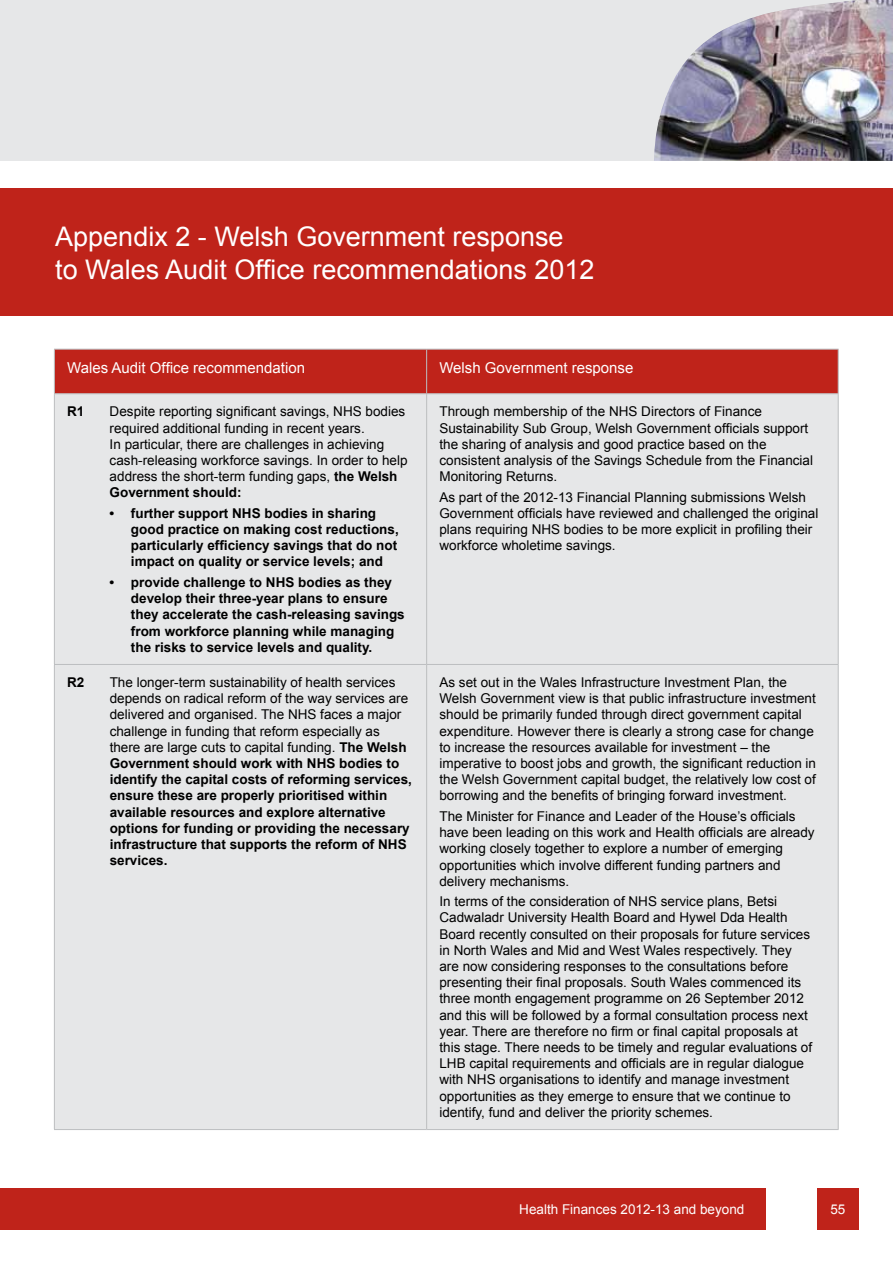
<style>
.page{position:relative;width:893px;height:1263px;background:#fff}
.page>*{position:absolute;margin:0;border:0;box-sizing:border-box;transform-origin:0 0}
.t1{font:27px/32.4px "Arial";color:#fff}
.t2{font:15px "Arial";color:#fff}
.t3{font:13.5px/16.2px "Arial";color:#000}
.t4{font:700 13.5px/16.2px "Arial";color:#000}
.t5{font:13.5px "Arial";color:#fff}
.s1{font-weight:700}
.s2{font-weight:400}
</style>
<div class="page">
<div style="left:0;top:0;width:893px;height:161px;background:#e6e7e8"></div>
<div style="left:0;top:1188px;width:766px;height:41px;background:#bf231a"></div>
<div style="left:817px;top:1188px;width:41px;height:41px;background:#bf231a"></div>
<img style="left:654px;top:0;width:239px;height:161px">
<div style="left:0;top:189px;width:893px;height:127px;background:#bf231a"></div>
<div style="left:55px;top:350px;width:783px;height:43px;background:#bf231a"></div>
<div style="left:55px;top:394px;width:783px;height:735px;background:#e6e7e8"></div>
<hr style="left:54px;top:394px;width:1px;height:270px;background:#bcbec0">
<hr style="left:426px;top:394px;width:1px;height:270px;background:#bcbec0">
<hr style="left:838px;top:394px;width:1px;height:270px;background:#bcbec0">
<hr style="left:54px;top:664px;width:373px;height:1px;background:#bcbec0">
<hr style="left:54px;top:665px;width:1px;height:464px;background:#bcbec0">
<hr style="left:427px;top:664px;width:412px;height:1px;background:#bcbec0">
<hr style="left:426px;top:665px;width:1px;height:464px;background:#bcbec0">
<hr style="left:838px;top:665px;width:1px;height:464px;background:#bcbec0">
<hr style="left:54px;top:1129px;width:373px;height:1px;background:#bcbec0">
<hr style="left:427px;top:1129px;width:412px;height:1px;background:#bcbec0">
<hr style="left:54px;top:349px;width:373px;height:1px;background:#bcbec0">
<hr style="left:54px;top:349px;width:1px;height:44px;background:#bcbec0">
<hr style="left:427px;top:349px;width:412px;height:1px;background:#bcbec0">
<hr style="left:426px;top:349px;width:1px;height:44px;background:#bcbec0">
<hr style="left:838px;top:349px;width:1px;height:44px;background:#bcbec0">
<hr style="left:54px;top:393px;width:373px;height:1px;background:#bcbec0">
<hr style="left:427px;top:393px;width:412px;height:1px;background:#bcbec0">
<h1 class="t1" style="left:55px;top:221px;width:541px">Appendix 2 - Welsh Government response<br>to Wales Audit Office recommendations 2012</h1>
<p class="t2" style="left:67px;top:358px;width:239px">Wales Audit Office recommendation</p>
<p class="t2" style="left:439px;top:358px;width:195px">Welsh Government response</p>
<p class="t4" style="left:67px;top:404px;width:19px">R1</p>
<p class="t3" style="left:110px;top:404px;width:299px">Despite reporting significant savings, NHS bodies required additional funding in recent years.<br>In particular, there are challenges in achieving cash-releasing workforce savings. In order to help address the short-term funding gaps, <span class="s1">the Welsh Government should:</span></p>
<p class="t4" style="left:131px;top:505px;width:269px;text-indent:-21px">• further support NHS bodies in sharing good practice on making cost reductions, particularly efficiency savings that do not impact on quality or service levels; and</p>
<p class="t4" style="left:131px;top:574px;width:275px;text-indent:-21px">• provide challenge to NHS bodies as they develop their three-year plans to ensure they accelerate the cash-releasing savings from workforce planning while managing the risks to service levels and quality.</p>
<p class="t3" style="left:439px;top:404px;width:375px">Through membership of the NHS Directors of Finance Sustainability Sub Group, Welsh Government officials support the sharing of analysis and good practice based on the consistent analysis of the Savings Schedule from the Financial Monitoring Returns.</p>
<p class="t3" style="left:439px;top:489px;width:380px">As part of the 2012-13 Financial Planning submissions Welsh Government officials have reviewed and challenged the original plans requiring NHS bodies to be more explicit in profiling their workforce wholetime savings.</p>
<p class="t4" style="left:67px;top:675px;width:19px">R2</p>
<p class="t4" style="left:110px;top:675px;width:304px"><span class="s2">The longer-term sustainability of health services depends on radical reform of the way services are delivered and organised. The NHS faces a major challenge in funding that reform especially as there are large cuts to capital funding.</span> The Welsh Government should work with NHS bodies to identify the capital costs of reforming services, ensure these are properly prioritised within available resources and explore alternative options for funding or providing the necessary infrastructure that supports the reform of NHS services.</p>
<p class="t3" style="left:439px;top:674px;width:378px">As set out in the Wales Infrastructure Investment Plan, the Welsh Government view is that public infrastructure investment should be primarily funded through direct government capital expenditure. However there is clearly a strong case for change to increase the resources available for investment – the imperative to boost jobs and growth, the significant reduction in the Welsh Government capital budget, the relatively low cost of borrowing and the benefits of bringing forward investment.</p>
<p class="t3" style="left:439px;top:808px;width:377px">The Minister for Finance and Leader of the House’s officials have been leading on this work and Health officials are already working closely together to explore a number of emerging opportunities which involve different funding partners and delivery mechanisms.</p>
<p class="t3" style="left:439px;top:893px;width:374px">In terms of the consideration of NHS service plans, Betsi Cadwaladr University Health Board and Hywel Dda Health Board recently consulted on their proposals for future services in North Wales and Mid and West Wales respectively. They are now considering responses to the consultations before presenting their final proposals. South Wales commenced its three month engagement programme on 26 September 2012 and this will be followed by a formal consultation process next year. There are therefore no firm or final capital proposals at this stage. There needs to be timely and regular evaluations of LHB capital requirements and officials are in regular dialogue with NHS organisations to identify and manage investment opportunities as they emerge to ensure that we continue to identify, fund and deliver the priority schemes.</p>
<p class="t5" style="left:519px;top:1200px;width:227px">Health Finances 2012-13 and beyond</p>
<p class="t5" style="left:830px;top:1200px;width:17px">55</p>
</div>
